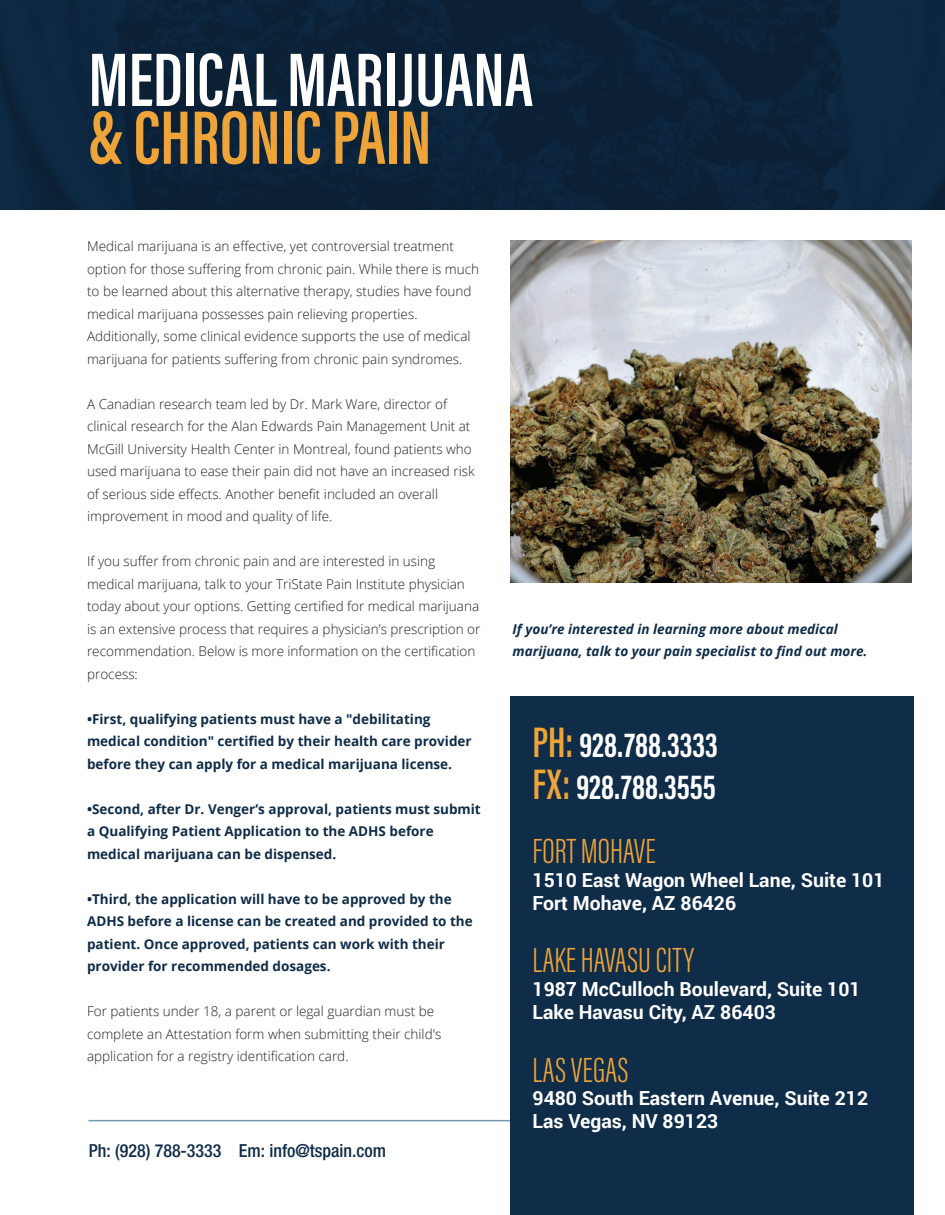
<style>
.page{position:relative;width:945px;height:1215px;background:#fff}
.page>*{position:absolute;margin:0;border:0;box-sizing:border-box;transform-origin:0 0}
.t1{font:600 78px "Acumin Pro Extra Cond";color:#fff}
.t2{font:600 78px "Acumin Pro Extra Cond";color:#eea438}
.t3{font:300 36px "Acumin Pro Extra Cond";color:#eea438}
.t4{font:700 34.8px/41.5px "Acumin Pro Extra Cond";color:#fff}
.t5{font:700 19.35px/23.2px "Roboto";color:#fff}
.t6{font:500 condensed 18px "Helvetica Neue LT Std";color:#0f2c48}
.t7{font:300 13.5px/22.5px "Open Sans";color:#231f20}
.t8{font:700 13.5px/22.5px "Open Sans";color:#0f2c48}
.t9{font:italic 700 13.5px/22.5px "Open Sans";color:#0f2c48}
.s1{font-weight:600;font-size:43.95px;color:#eea438}
</style>
<div class="page">
<div style="left:0;top:0;width:945px;height:209px;background:#0b2339"></div>
<hr style="left:88px;top:1120px;width:826px;height:1px;background:#7199b1">
<img style="left:510px;top:241px;width:401px;height:342px">
<div style="left:510px;top:697px;width:404px;height:518px;background:#0f2c48"></div>
<h1 class="t1" style="left:88px;top:32px;width:446px">MEDICAL MARIJUANA</h1>
<h1 class="t2" style="left:88px;top:90px;width:344px">&amp; CHRONIC PAIN</h1>
<p class="t7" style="left:87px;top:235px;width:394px">Medical marijuana is an effective, yet controversial treatment option for those suffering from chronic pain. While there is much to be learned about this alternative therapy, studies have found medical marijuana possesses pain relieving properties.<br>Additionally, some clinical evidence supports the use of medical marijuana for patients suffering from chronic pain syndromes.</p>
<p class="t7" style="left:87px;top:392px;width:389px">A Canadian research team led by Dr. Mark Ware, director of clinical research for the Alan Edwards Pain Management Unit at McGill University Health Center in Montreal, found patients who used marijuana to ease their pain did not have an increased risk of serious side effects. Another benefit included an overall improvement in mood and quality of life.</p>
<p class="t7" style="left:87px;top:550px;width:395px">If you suffer from chronic pain and are interested in using medical marijuana, talk to your TriState Pain Institute physician today about your options. Getting certified for medical marijuana is an extensive process that requires a physician’s prescription or recommendation. Below is more information on the certification process:</p>
<p class="t8" style="left:87px;top:707px;width:386px">•First, qualifying patients must have a "debilitating medical condition" certified by their health care provider before they can apply for a medical marijuana license.</p>
<p class="t8" style="left:87px;top:797px;width:395px">•Second, after Dr. Venger’s approval, patients must submit a Qualifying Patient Application to the ADHS before medical marijuana can be dispensed.</p>
<p class="t8" style="left:87px;top:887px;width:387px">•Third, the application will have to be approved by the ADHS before a license can be created and provided to the patient. Once approved, patients can work with their provider for recommended dosages.</p>
<p class="t7" style="left:87px;top:1000px;width:356px">For patients under 18, a parent or legal guardian must be complete an Attestation form when submitting their child's application for a registry identification card.</p>
<h3 class="t6" style="left:89px;top:1139px;width:299px">Ph: (928) 788-3333 Em: info@tspain.com</h3>
<p class="t9" style="left:513px;top:617px;width:356px">If you’re interested in learning more about medical marijuana, talk to your pain specialist to find out more.</p>
<h3 class="t4" style="left:533px;top:725px;width:187px"><span class="s1">PH:</span> 928.788.3333<br><span class="s1">FX:</span> 928.788.3555</h3>
<h2 class="t3" style="left:533px;top:830px;width:124px">FORT MOHAVE</h2>
<h3 class="t5" style="left:533px;top:867px;width:354px">1510 East Wagon Wheel Lane, Suite 101<br>Fort Mohave, AZ 86426</h3>
<h2 class="t3" style="left:533px;top:939px;width:163px">LAKE HAVASU CITY</h2>
<h3 class="t5" style="left:533px;top:977px;width:330px">1987 McCulloch Boulevard, Suite 101<br>Lake Havasu City, AZ 86403</h3>
<h2 class="t3" style="left:533px;top:1048px;width:97px">LAS VEGAS</h2>
<h3 class="t5" style="left:533px;top:1086px;width:337px">9480 South Eastern Avenue, Suite 212<br>Las Vegas, NV 89123</h3>
</div>
